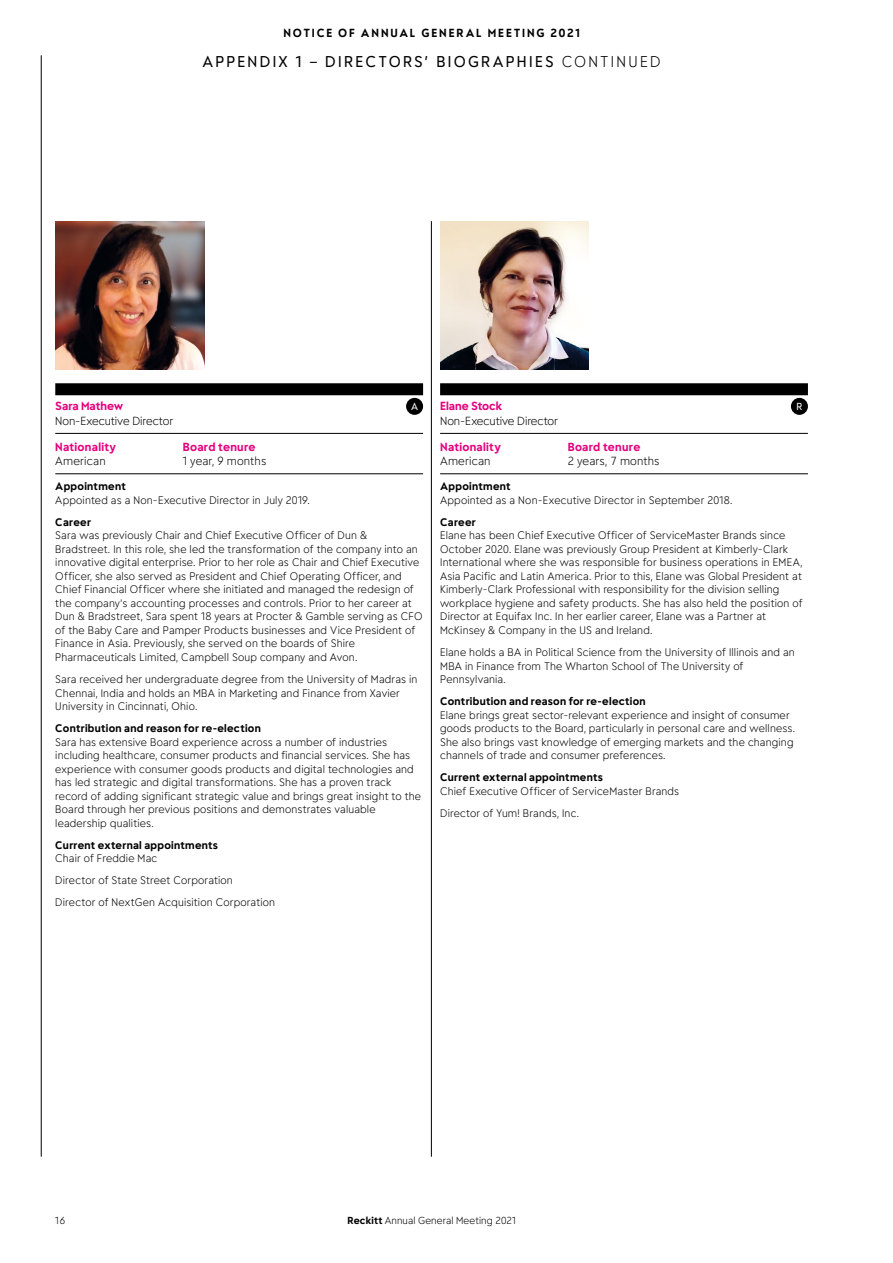
<style>
.page{position:relative;width:893px;height:1263px;background:#fff}
.page>*{position:absolute;margin:0;border:0;box-sizing:border-box;transform-origin:0 0}
.t1{font:15px "Energy";letter-spacing:.15em;color:#000}
.t2{font:300 11.25px "Energy";color:#000}
.t3{font:700 11.25px "Energy";letter-spacing:.02em;color:#e6007d}
.t4{font:700 11.25px "Energy";letter-spacing:.165em;color:#000}
.t5{font:700 11.25px "Energy";color:#e6007d}
.t6{font:300 10.5px/13.5px "Energy";letter-spacing:.015em;color:#000}
.t7{font:700 10.5px "Energy";letter-spacing:.025em;color:#000}
.t8{font:300 9.75px "Energy";letter-spacing:.005em;color:#000}
.t9{font:9.75px "Energy";color:#fff}
.s1{font-weight:300}
.s2{font-weight:700}
</style>
<div class="page">
<img style="left:55px;top:221px;width:149px;height:149px">
<img style="left:440px;top:221px;width:149px;height:149px">
<hr style="left:41px;top:55px;width:1px;height:1102px;background:#000">
<hr style="left:431px;top:221px;width:1px;height:936px;background:#000">
<div style="left:55px;top:383px;width:368px;height:12px;background:#000"></div>
<hr style="left:55px;top:433px;width:368px;height:1px;background:#000">
<hr style="left:55px;top:473px;width:368px;height:1px;background:#000">
<div style="left:406px;top:398px;width:17px;height:17px;background:#000;border-radius:50%"></div>
<div style="left:440px;top:383px;width:368px;height:12px;background:#000"></div>
<hr style="left:440px;top:433px;width:368px;height:1px;background:#000">
<hr style="left:440px;top:473px;width:368px;height:1px;background:#000">
<div style="left:791px;top:398px;width:17px;height:17px;background:#000;border-radius:50%"></div>
<p class="t4" style="left:283px;top:25px;width:298px">NOTICE OF ANNUAL GENERAL MEETING 2021</p>
<h1 class="t1" style="left:202px;top:52px;width:460px">APPENDIX 1 – DIRECTORS’ BIOGRAPHIES <span class="s1">CONTINUED</span></h1>
<p class="t5" style="left:55px;top:399px;width:70px">Sara Mathew</p>
<p class="t9" style="left:411px;top:400px;width:9px">A</p>
<p class="t2" style="left:55px;top:413px;width:119px">Non-Executive Director</p>
<p class="t3" style="left:55px;top:439px;width:62px">Nationality</p>
<p class="t3" style="left:183px;top:439px;width:74px">Board tenure</p>
<p class="t2" style="left:55px;top:454px;width:52px">American</p>
<p class="t2" style="left:183px;top:454px;width:85px">1 year, 9 months</p>
<p class="t7" style="left:55px;top:480px;width:72px">Appointment</p>
<p class="t6" style="left:55px;top:493px;width:256px">Appointed as a Non-Executive Director in July 2019.</p>
<p class="t7" style="left:55px;top:515px;width:37px">Career</p>
<p class="t6" style="left:55px;top:529px;width:369px">Sara was previously Chair and Chief Executive Officer of Dun &amp; Bradstreet. In this role, she led the transformation of the company into an innovative digital enterprise. Prior to her role as Chair and Chief Executive Officer, she also served as President and Chief Operating Officer, and Chief Financial Officer where she initiated and managed the redesign of the company’s accounting processes and controls. Prior to her career at Dun &amp; Bradstreet, Sara spent 18 years at Procter &amp; Gamble serving as CFO of the Baby Care and Pamper Products businesses and Vice President of Finance in Asia. Previously, she served on the boards of Shire Pharmaceuticals Limited, Campbell Soup company and Avon.</p>
<p class="t6" style="left:55px;top:672px;width:364px">Sara received her undergraduate degree from the University of Madras in<br>Chennai, India and holds an MBA in Marketing and Finance from Xavier<br>University in Cincinnati, Ohio.</p>
<p class="t7" style="left:55px;top:721px;width:207px">Contribution and reason for re-election</p>
<p class="t6" style="left:55px;top:735px;width:367px">Sara has extensive Board experience across a number of industries including healthcare, consumer products and financial services. She has experience with consumer goods products and digital technologies and has led strategic and digital transformations. She has a proven track record of adding significant strategic value and brings great insight to the Board through her previous positions and demonstrates valuable leadership qualities.</p>
<p class="t7" style="left:55px;top:838px;width:164px">Current external appointments</p>
<p class="t6" style="left:55px;top:847px;width:221px;line-height:22px">Chair of Freddie Mac<br>Director of State Street Corporation<br>Director of NextGen Acquisition Corporation</p>
<p class="t5" style="left:440px;top:399px;width:64px">Elane Stock</p>
<p class="t9" style="left:796px;top:400px;width:7px">R</p>
<p class="t2" style="left:440px;top:413px;width:119px">Non-Executive Director</p>
<p class="t3" style="left:440px;top:439px;width:62px">Nationality</p>
<p class="t3" style="left:568px;top:439px;width:74px">Board tenure</p>
<p class="t2" style="left:440px;top:454px;width:52px">American</p>
<p class="t2" style="left:568px;top:454px;width:93px">2 years, 7 months</p>
<p class="t7" style="left:440px;top:480px;width:72px">Appointment</p>
<p class="t6" style="left:440px;top:493px;width:294px">Appointed as a Non-Executive Director in September 2018.</p>
<p class="t7" style="left:440px;top:515px;width:37px">Career</p>
<p class="t6" style="left:440px;top:529px;width:364px">Elane has been Chief Executive Officer of ServiceMaster Brands since October 2020. Elane was previously Group President at Kimberly-Clark International where she was responsible for business operations in EMEA, Asia Pacific and Latin America. Prior to this, Elane was Global President at Kimberly-Clark Professional with responsibility for the division selling workplace hygiene and safety products. She has also held the position of Director at Equifax Inc. In her earlier career, Elane was a Partner at McKinsey &amp; Company in the US and Ireland.</p>
<p class="t6" style="left:440px;top:645px;width:356px">Elane holds a BA in Political Science from the University of Illinois and an<br>MBA in Finance from The Wharton School of The University of<br>Pennsylvania.</p>
<p class="t7" style="left:440px;top:694px;width:207px">Contribution and reason for re-election</p>
<p class="t6" style="left:440px;top:708px;width:357px">Elane brings great sector-relevant experience and insight of consumer goods products to the Board, particularly in personal care and wellness.<br>She also brings vast knowledge of emerging markets and the changing channels of trade and consumer preferences.</p>
<p class="t7" style="left:440px;top:770px;width:164px">Current external appointments</p>
<p class="t6" style="left:440px;top:780px;width:241px;line-height:22px">Chief Executive Officer of ServiceMaster Brands<br>Director of Yum! Brands, Inc.</p>
<p class="t8" style="left:55px;top:1215px;width:11px">16</p>
<p class="t8" style="left:348px;top:1215px;width:170px"><span class="s2">Reckitt</span> Annual General Meeting 2021</p>
</div>
